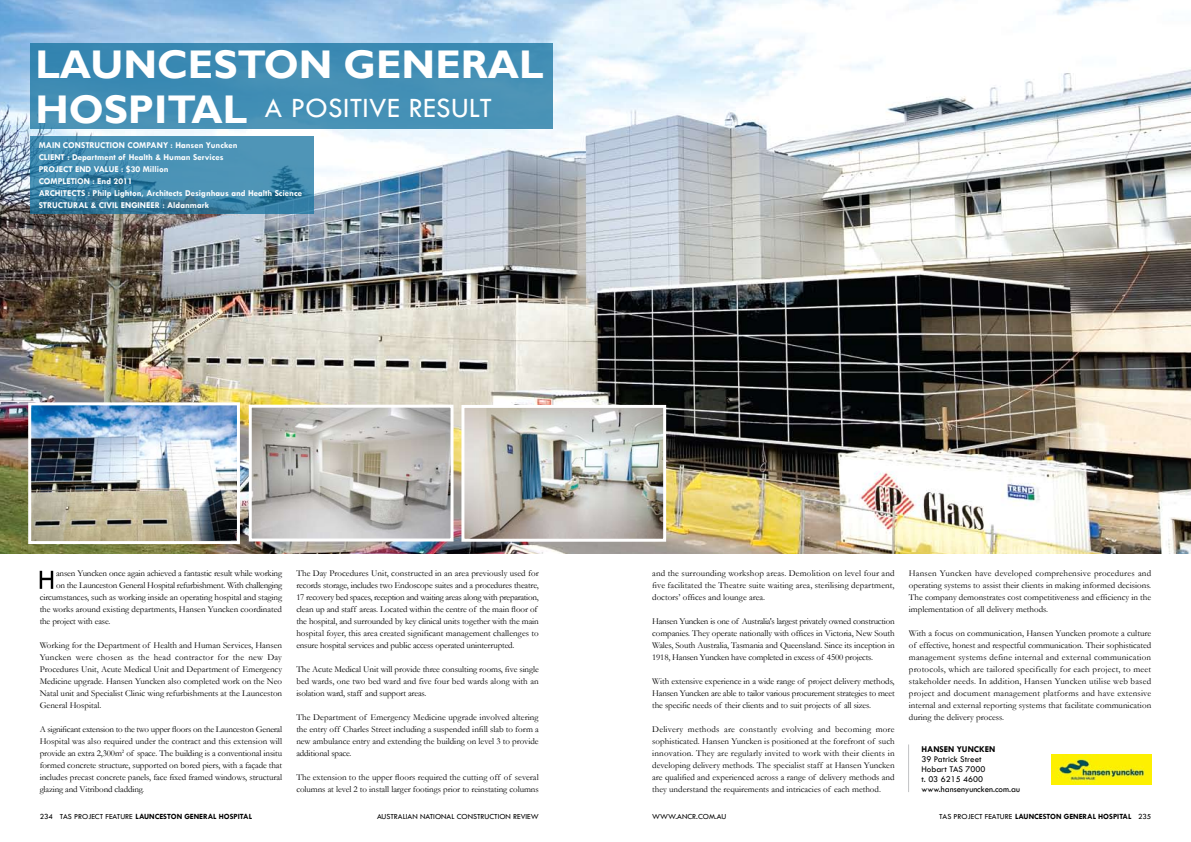
<style>
.page{position:relative;width:1191px;height:842px;background:#fff}
.page>*{position:absolute;margin:0;border:0;box-sizing:border-box;transform-origin:0 0}
.t1{font:700 40px "Gill Sans";color:#fff}
.t2{font:29px "Tw Cen";color:#fff}
.t3{font:9px/12px "Garamond";letter-spacing:-.01em;color:#000;text-align:justify}
.t4{font:700 9px "Tw Cen";color:#fff}
.t5{font:9px/10px "Tw Cen";color:#000}
.t6{font:700 9px "Tw Cen";color:#000}
.t7{font:700 8px "Tw Cen";color:#000}
.t8{font:8px "Tw Cen";color:#000}
.s1{font-family:"Gill Sans";font-weight:700;font-size:40px}
.s2{font-weight:400}
</style>
<div class="page">
<img style="left:0;top:0;width:1191px;height:554px">
<hr style="left:908px;top:744px;width:1px;height:48px;background:#c1c2c4">
<svg style="left:40px;top:571px;width:13px;height:18px"></svg>
<img style="left:253px;top:409px;width:196px;height:128px">
<div style="left:249px;top:405px;width:204px;height:136px;border:3px solid #fff"></div>
<img style="left:465px;top:409px;width:197px;height:129px">
<div style="left:461px;top:405px;width:205px;height:137px;border:3px solid #fff"></div>
<img style="left:32px;top:406px;width:204px;height:134px">
<div style="left:28px;top:402px;width:212px;height:142px;border:3px solid #fff"></div>
<svg style="left:31px;top:43px;width:522px;height:86px;background:#418db4"></svg>
<svg style="left:31px;top:136px;width:283px;height:77px;background:#4088ab"></svg>
<img style="left:1051px;top:755px;width:100px;height:29px">
<h1 class="t1" style="left:35px;top:40px;width:510px">LAUNCESTON GENERAL</h1>
<h2 class="t2" style="left:35px;top:91px;width:285px"><span class="s1">HOSPITAL</span> A Positive</h2>
<h2 class="t2" style="left:408px;top:91px;width:30px">Result</h2>
<p class="t4" style="left:39px;top:139px;width:13px">MAIN</p>
<p class="t4" style="left:63px;top:139px;width:7px">CONSTRUCTION</p>
<p class="t4" style="left:127px;top:139px;width:26px">COMPAN</p>
<p class="t4" style="left:163px;top:139px;width:76px">Y : Hansen Yuncken</p>
<p class="t4" style="left:39px;top:151px;width:6px">CLIENT</p>
<p class="t4" style="left:67px;top:151px;width:158px">: Department of Health &amp; Human Services</p>
<p class="t4" style="left:39px;top:163px;width:26px">PROJECT</p>
<p class="t4" style="left:75px;top:163px;width:30px">EN D VALUE</p>
<p class="t4" style="left:121px;top:163px;width:49px">: $30 Million</p>
<p class="t4" style="left:39px;top:175px;width:25px">COMPLETION</p>
<p class="t4" style="left:93px;top:175px;width:42px">: End 2011</p>
<p class="t4" style="left:39px;top:187px;width:6px">ARCHITECTS</p>
<p class="t4" style="left:88px;top:187px;width:216px">: Philp Lighton, Architects Designhaus and Health Science</p>
<p class="t4" style="left:39px;top:199px;width:6px">STRUCTURAL</p>
<p class="t4" style="left:91px;top:199px;width:36px">&amp; CIVIL ENGINEER</p>
<p class="t4" style="left:162px;top:199px;width:48px">: Aldanmark</p>
<p class="t3" style="left:56px;top:567px;width:227px">ansen Yuncken once again achieved a fantastic result while working</p>
<p class="t3" style="left:56px;top:579px;width:227px">on the Launceston General Hospital refurbishment. With challenging</p>
<p class="t3" style="left:40px;top:591px;width:244px">circumstances, such as working inside an operating hospital and staging</p>
<p class="t3" style="left:40px;top:603px;width:244px">the works around existing departments, Hansen Yuncken coordinated</p>
<p class="t3" style="left:40px;top:615px;width:72px">the project with ease.</p>
<p class="t3" style="left:40px;top:639px;width:244px">Working for the Department of Health and Human Services, Hansen Yuncken were chosen as the head contractor for the new Day Procedures Unit, Acute Medical Unit and Department of Emergency Medicine upgrade. Hansen Yuncken also completed work on the Neo Natal unit and Specialist Clinic wing refurbishments at the Launceston General Hospital.</p>
<p class="t3" style="left:40px;top:723px;width:244px">A significant extension to the two upper floors on the Launceston General Hospital was also required under the contract and this extension will provide an extra 2,300m<sup>2</sup> of space. The building is a conventional insitu formed concrete structure, supported on bored piers, with a façade that includes precast concrete panels, face fixed framed windows, structural glazing and Vitribond cladding.</p>
<p class="t3" style="left:296px;top:567px;width:244px;text-align:left">The Day Procedures Unit, constructed in an area previously used for records storage, includes two Endoscope suites and a procedures theatre, 17 recovery bed spaces, reception and waiting areas along with preparation, clean up and staff areas. Located within the centre of the main floor of the hospital, and surrounded by key clinical units together with the main hospital foyer, this area created significant management challenges to ensure hospital services and public access operated uninterrupted.</p>
<p class="t3" style="left:296px;top:663px;width:244px">The Acute Medical Unit will provide three consulting rooms, five single bed wards, one two bed ward and five four bed wards along with an isolation ward, staff and support areas.</p>
<p class="t3" style="left:296px;top:711px;width:244px">The Department of Emergency Medicine upgrade involved altering the entry off Charles Street including a suspended infill slab to form a new ambulance entry and extending the building on level 3 to provide additional space.</p>
<p class="t3" style="left:296px;top:771px;width:244px">The extension to the upper floors required the cutting off of several columns at level 2 to install larger footings prior to reinstating columns</p>
<p class="t3" style="left:652px;top:567px;width:244px">and the surrounding workshop areas. Demolition on level four and five facilitated the Theatre suite waiting area, sterilising department, doctors’ offices and lounge area.</p>
<p class="t3" style="left:652px;top:615px;width:244px">Hansen Yuncken is one of Australia's largest privately owned construction companies. They operate nationally with offices in Victoria, New South Wales, South Australia, Tasmania and Queensland. Since its inception in 1918, Hansen Yuncken have completed in excess of 4500 projects.</p>
<p class="t3" style="left:652px;top:675px;width:244px">With extensive experience in a wide range of project delivery methods, Hansen Yuncken are able to tailor various procurement strategies to meet the specific needs of their clients and to suit projects of all sizes.</p>
<p class="t3" style="left:652px;top:723px;width:244px">Delivery methods are constantly evolving and becoming more sophisticated. Hansen Yuncken is positioned at the forefront of such innovation. They are regularly invited to work with their clients in developing delivery methods. The specialist staff at Hansen Yuncken are qualified and experienced across a range of delivery methods and they understand the requirements and intricacies of each method.</p>
<p class="t3" style="left:909px;top:567px;width:244px">Hansen Yuncken have developed comprehensive procedures and operating systems to assist their clients in making informed decisions.<br>The company demonstrates cost competitiveness and efficiency in the implementation of all delivery methods.</p>
<p class="t3" style="left:909px;top:627px;width:244px">With a focus on communication, Hansen Yuncken promote a culture of effective, honest and respectful communication. Their sophisticated management systems define internal and external communication protocols, which are tailored specifically for each project, to meet stakeholder needs. In addition, Hansen Yuncken utilise web based project and document management platforms and have extensive internal and external reporting systems that facilitate communication during the delivery process.</p>
<p class="t6" style="left:921px;top:744px;width:7px">HANSEN</p>
<p class="t6" style="left:956px;top:744px;width:12px">YUNC</p>
<p class="t6" style="left:979px;top:744px;width:12px">KEN</p>
<p class="t5" style="left:921px;top:754px;width:100px">39 Patrick Street<br>Hobart TAS 7000<br>t. 03 6215 4600 www.hansenyuncken.com.au</p>
<p class="t7" style="left:40px;top:811px;width:214px"><span class="s2">234 TAS PROJECT FEATURE</span> launceston general hospital</p>
<p class="t8" style="left:377px;top:811px;width:163px">AUSTRALIAN NATIONAL CONSTRUCTION REVIEW</p>
<p class="t8" style="left:652px;top:811px;width:76px">WWW.ANCR.COM.AU</p>
<p class="t8" style="left:939px;top:811px;width:5px">tas</p>
<p class="t7" style="left:953px;top:811px;width:199px"><span class="s2">PROJECT FEATURE</span> launceston general hospital <span class="s2">235</span></p>
</div>
